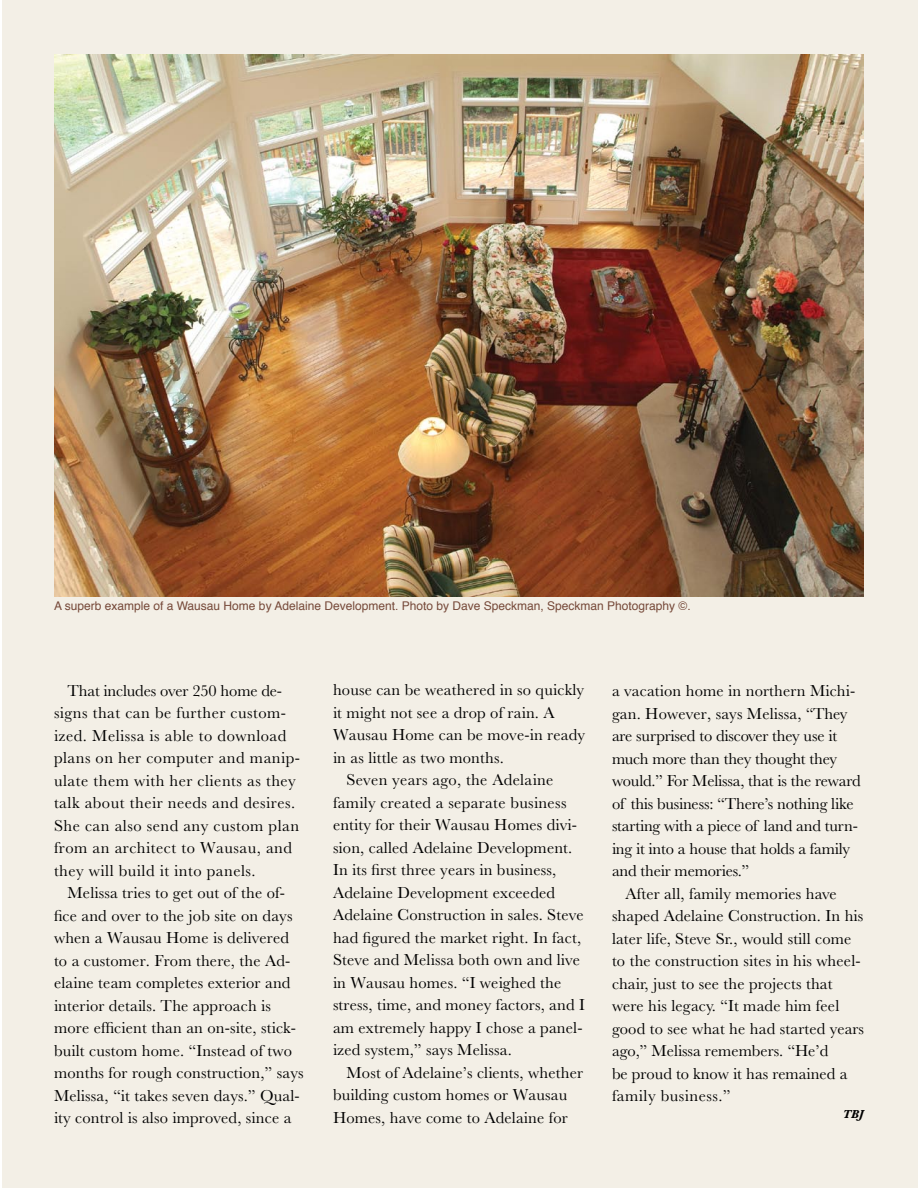
<style>
.page{position:relative;width:918px;height:1188px;background:#fff}
.page>*{position:absolute;margin:0;border:0;box-sizing:border-box;transform-origin:0 0}
.t1{font:16.5px/22.5px "Baskerville";letter-spacing:.01em;color:#000}
.t2{font:16.5px/22.5px "Baskerville";letter-spacing:-.01em;color:#000}
.t3{font:16.5px/22.5px "Baskerville";letter-spacing:.03em;color:#000}
.t4{font:12px "Helvetica";color:#764939}
.t5{font:italic 700 12px "Baskerville";color:#000}
</style>
<div class="page">
<div style="left:3px;top:1px;width:914px;height:1186px;background:#f3efe6"></div>
<img style="left:54px;top:54px;width:810px;height:542px">
<p class="t4" style="left:54px;top:596px;width:638px">A superb example of a Wausau Home by Adelaine Development. Photo by Dave Speckman, Speckman Photography ©.</p>
<p class="t3" style="left:54px;top:679px;width:248px;text-indent:14px">That includes over 250 home de&shy;signs that can be further custom&shy;ized. Melissa is able to download plans on her computer and manip&shy;ulate them with her clients as they talk about their needs and desires.<br>She can also send any custom plan from an architect to Wausau, and they will build it into panels.</p>
<p class="t1" style="left:54px;top:882px;width:251px;text-indent:14px">Melissa tries to get out of the of&shy;fice and over to the job site on days when a Wausau Home is delivered to a customer. From there, the Ad&shy;elaine team completes exterior and interior details. The approach is more efficient than an on-site, stick&shy;built custom home. “Instead of two months for rough construction,” says Melissa, “it takes seven days.” Qual&shy;ity control is also improved, since a</p>
<p class="t1" style="left:333px;top:679px;width:253px">house can be weathered in so quickly</p>
<p class="t1" style="left:333px;top:701px;width:223px">it might not see a drop of rain. A</p>
<p class="t1" style="left:333px;top:724px;width:253px">Wausau Home can be move-in ready</p>
<p class="t1" style="left:333px;top:746px;width:172px">in as little as two months.</p>
<p class="t1" style="left:346px;top:769px;width:208px">Seven years ago, the Adelaine</p>
<p class="t1" style="left:333px;top:791px;width:235px">family created a separate business</p>
<p class="t1" style="left:333px;top:814px;width:246px">entity for their Wausau Homes divi-</p>
<p class="t1" style="left:333px;top:836px;width:241px">sion, called Adelaine Development.</p>
<p class="t1" style="left:333px;top:859px;width:225px">In its first three years in business,</p>
<p class="t1" style="left:333px;top:881px;width:224px">Adelaine Development exceeded</p>
<p class="t1" style="left:333px;top:904px;width:252px">Adelaine Construction in sales. Steve</p>
<p class="t1" style="left:333px;top:926px;width:250px">had figured the market right. In fact,</p>
<p class="t1" style="left:333px;top:949px;width:249px">Steve and Melissa both own and live</p>
<p class="t1" style="left:333px;top:971px;width:230px">in Wausau homes. “I weighed the</p>
<p class="t1" style="left:333px;top:994px;width:253px">stress, time, and money factors, and I</p>
<p class="t1" style="left:333px;top:1016px;width:251px">am extremely happy I chose a panel-</p>
<p class="t1" style="left:333px;top:1039px;width:180px">ized system,” says Melissa.</p>
<p class="t1" style="left:346px;top:1061px;width:238px">Most of Adelaine’s clients, whether</p>
<p class="t1" style="left:333px;top:1084px;width:236px">building custom homes or Wausau</p>
<p class="t1" style="left:333px;top:1106px;width:236px">Homes, have come to Adelaine for</p>
<p class="t2" style="left:612px;top:680px;width:250px">a vacation home in northern Michi&shy;gan. However, says Melissa, “They are surprised to discover they use it much more than they thought they would.” For Melissa, that is the reward of this business: “There’s nothing like starting with a piece of land and turn&shy;ing it into a house that holds a family and their memories.”</p>
<p class="t1" style="left:612px;top:882px;width:254px;text-indent:14px">After all, family memories have shaped Adelaine Construction. In his later life, Steve Sr., would still come to the construction sites in his wheel&shy;chair, just to see the projects that were his legacy. “It made him feel good to see what he had started years ago,” Melissa remembers. “He’d<br>be proud to know it has remained a family business.”</p>
<p class="t5" style="left:843px;top:1107px;width:22px">TBJ</p>
</div>
